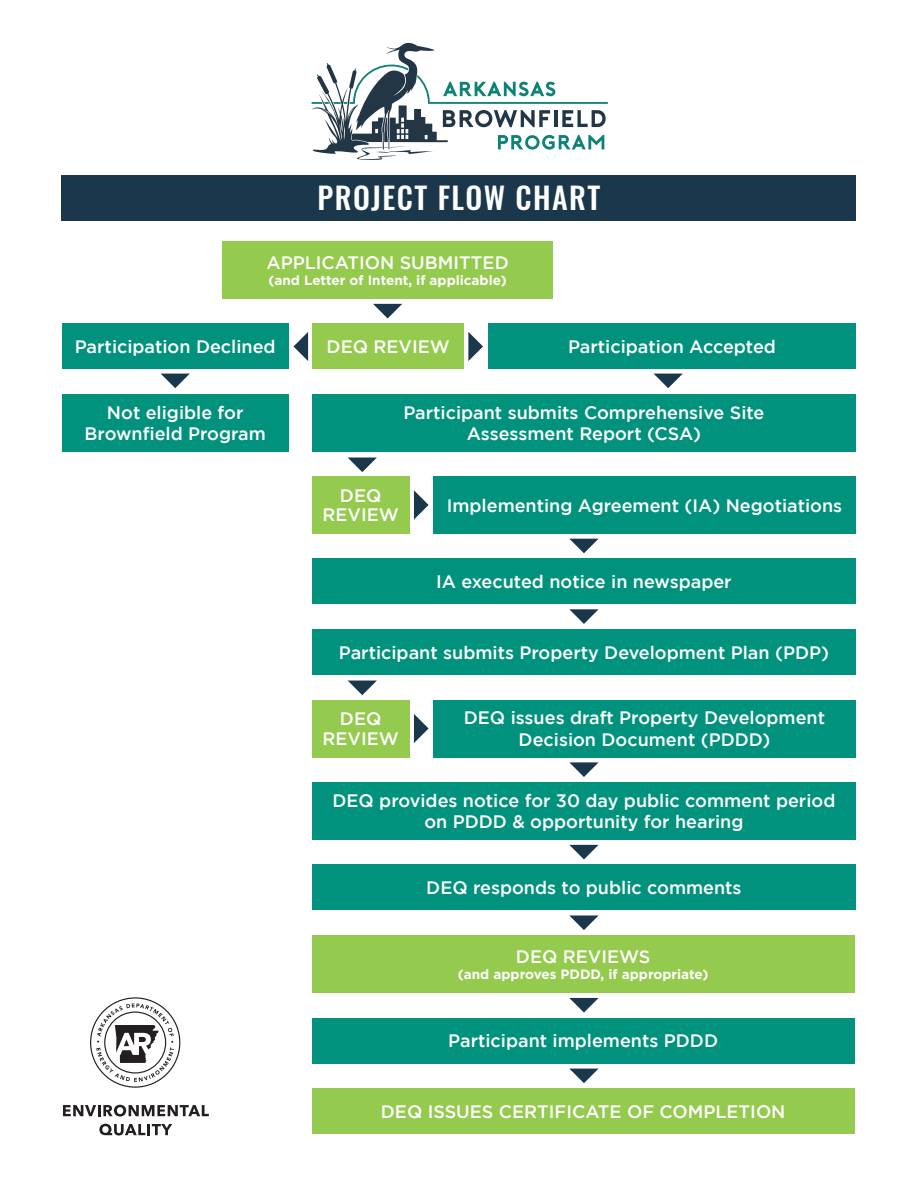
<style>
.page{position:relative;width:918px;height:1188px;background:#fff}
.page>*{position:absolute;margin:0;border:0;box-sizing:border-box;transform-origin:0 0}
.t1{font:500 30px "Oswald";letter-spacing:.045em;color:#fff}
.t2{font:500 18px/21.6px "Gotham";color:#fff;text-align:center}
.t3{font:700 13.5px "Gotham";color:#fff}
</style>
<div class="page">
<div style="left:222px;top:241px;width:331px;height:58px;background:#94ca4e"></div>
<div style="left:313px;top:324px;width:151px;height:45px;background:#94ca4e"></div>
<div style="left:312px;top:476px;width:97px;height:58px;background:#94ca4e"></div>
<div style="left:312px;top:700px;width:97px;height:57px;background:#94ca4e"></div>
<div style="left:312px;top:935px;width:542px;height:58px;background:#94ca4e"></div>
<div style="left:62px;top:324px;width:226px;height:45px;background:#00927d"></div>
<div style="left:62px;top:394px;width:226px;height:58px;background:#00927d"></div>
<div style="left:488px;top:324px;width:368px;height:45px;background:#00927d"></div>
<div style="left:433px;top:476px;width:423px;height:58px;background:#00927d"></div>
<div style="left:312px;top:1018px;width:542px;height:46px;background:#00927d"></div>
<div style="left:312px;top:1088px;width:542px;height:46px;background:#94ca4e"></div>
<div style="left:433px;top:700px;width:423px;height:57px;background:#00927d"></div>
<div style="left:312px;top:558px;width:544px;height:46px;background:#00927d"></div>
<div style="left:312px;top:865px;width:544px;height:45px;background:#00927d"></div>
<div style="left:312px;top:629px;width:544px;height:46px;background:#00927d"></div>
<div style="left:312px;top:782px;width:544px;height:58px;background:#00927d"></div>
<div style="left:312px;top:394px;width:544px;height:58px;background:#00927d"></div>
<svg style="left:373px;top:304px;width:29px;height:14px"></svg>
<svg style="left:161px;top:374px;width:29px;height:14px"></svg>
<svg style="left:348px;top:458px;width:29px;height:14px"></svg>
<svg style="left:348px;top:681px;width:29px;height:14px"></svg>
<svg style="left:654px;top:374px;width:29px;height:14px"></svg>
<svg style="left:569px;top:539px;width:29px;height:14px"></svg>
<svg style="left:569px;top:762px;width:30px;height:15px"></svg>
<svg style="left:569px;top:609px;width:30px;height:15px"></svg>
<svg style="left:569px;top:845px;width:30px;height:14px"></svg>
<svg style="left:569px;top:998px;width:30px;height:15px"></svg>
<svg style="left:569px;top:915px;width:30px;height:15px"></svg>
<svg style="left:570px;top:1069px;width:28px;height:14px"></svg>
<svg style="left:293px;top:332px;width:15px;height:29px"></svg>
<svg style="left:468px;top:332px;width:15px;height:29px"></svg>
<svg style="left:414px;top:490px;width:15px;height:30px"></svg>
<svg style="left:414px;top:714px;width:15px;height:29px"></svg>
<svg style="left:90px;top:997px;width:90px;height:91px"></svg>
<svg style="left:63px;top:1105px;width:146px;height:12px"></svg>
<svg style="left:99px;top:1124px;width:73px;height:11px"></svg>
<div style="left:62px;top:176px;width:794px;height:45px;background:#1a374b"></div>
<svg style="left:311px;top:43px;width:297px;height:117px"></svg>
<h1 class="t1" style="left:318px;top:171px;width:284px">PROJECT FLOW CHART</h1>
<p class="t2" style="left:267px;top:251px;width:244px">APPLICATION SUBMITTED</p>
<p class="t3" style="left:269px;top:272px;width:240px">(and Letter of Intent, if applicable)</p>
<p class="t2" style="left:75px;top:336px;width:202px">Participation Declined</p>
<p class="t2" style="left:327px;top:336px;width:125px">DEQ REVIEW</p>
<p class="t2" style="left:568px;top:336px;width:210px">Participation Accepted</p>
<p class="t2" style="left:85px;top:401px;width:183px">Not eligible for<br>Brownfield Program</p>
<p class="t2" style="left:403px;top:401px;width:363px">Participant submits Comprehensive Site<br>Assessment Report (CSA)</p>
<p class="t2" style="left:322px;top:485px;width:78px;line-height:19.5px">DEQ<br>REVIEW</p>
<p class="t2" style="left:447px;top:494px;width:397px">Implementing Agreement (IA) Negotiations</p>
<p class="t2" style="left:436px;top:570px;width:297px">IA executed notice in newspaper</p>
<p class="t2" style="left:339px;top:641px;width:492px">Participant submits Property Development Plan (PDP)</p>
<p class="t2" style="left:322px;top:709px;width:78px;line-height:19.5px">DEQ<br>REVIEW</p>
<p class="t2" style="left:464px;top:707px;width:363px">DEQ issues draft Property Development<br>Decision Document (PDDD)</p>
<p class="t2" style="left:332px;top:789px;width:504px">DEQ provides notice for 30 day public comment period on PDDD &amp; opportunity for hearing</p>
<p class="t2" style="left:426px;top:876px;width:317px">DEQ responds to public comments</p>
<p class="t2" style="left:516px;top:945px;width:136px">DEQ REVIEWS</p>
<p class="t3" style="left:458px;top:966px;width:252px">(and approves PDDD, if appropriate)</p>
<p class="t2" style="left:448px;top:1030px;width:271px">Participant implements PDDD</p>
<p class="t2" style="left:381px;top:1100px;width:406px">DEQ ISSUES CERTIFICATE OF COMPLETION</p>
</div>
